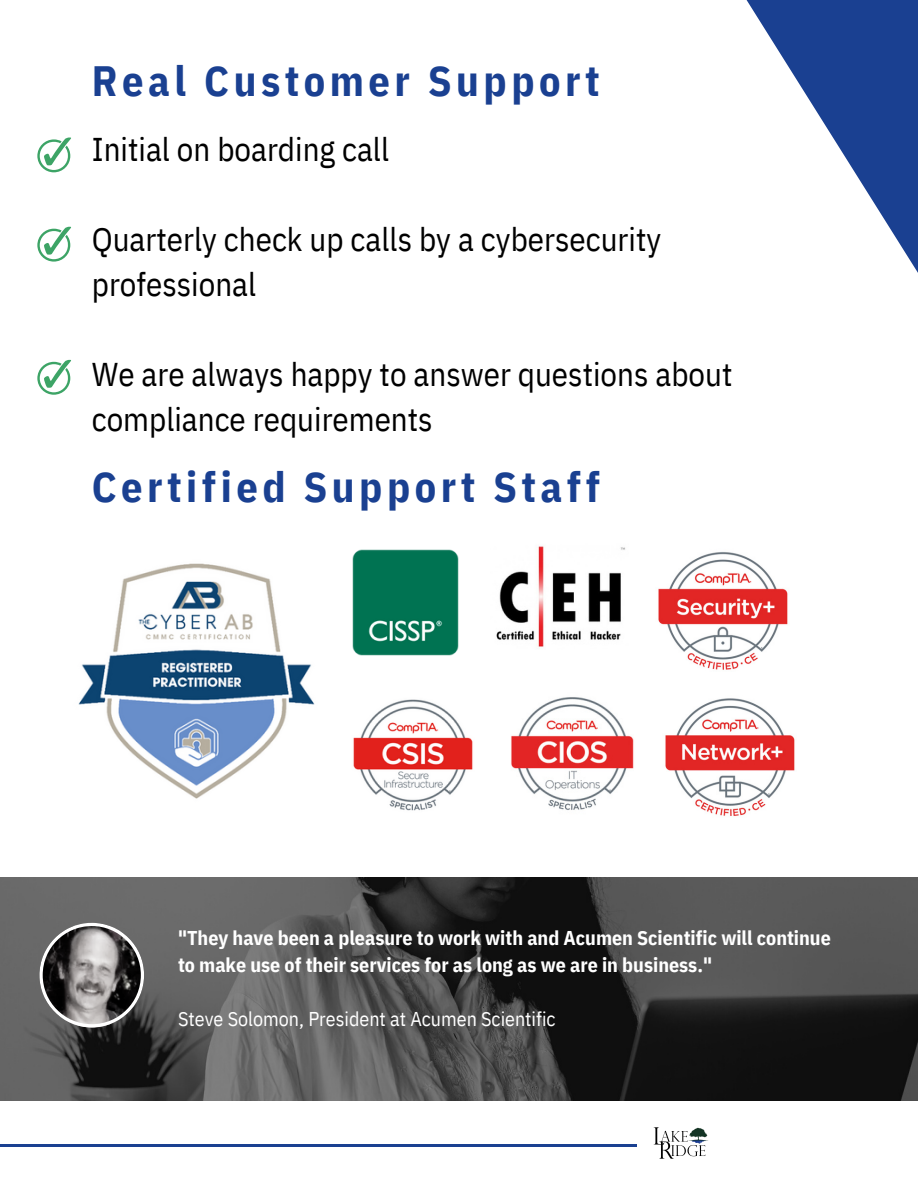
<style>
.page{position:relative;width:918px;height:1188px;background:#fff}
.page>*{position:absolute;margin:0;border:0;box-sizing:border-box;transform-origin:0 0}
.t1{font:700 42.3px "IBM Plex Sans Cond";letter-spacing:.105em;color:#1a4091}
.t2{font:32.85px/45px "IBM Plex Sans Cond";color:#000}
.t3{font:700 19.95px/27px "IBM Plex Sans Cond";color:#fff}
.t4{font:19.95px "IBM Plex Sans Cond";color:#fff}
</style>
<div class="page">
<svg style="left:746px;top:0;width:172px;height:273px"></svg>
<hr style="left:0;top:1145px;width:637px;height:2px;background:#1a4091">
<img style="left:653px;top:1127px;width:55px;height:32px">
<img style="left:0;top:878px;width:918px;height:222px">
<img style="left:78px;top:563px;width:237px;height:236px">
<img style="left:496px;top:546px;width:129px;height:101px">
<img style="left:511px;top:697px;width:123px;height:113px">
<img style="left:665px;top:698px;width:130px;height:118px">
<img style="left:658px;top:552px;width:130px;height:118px">
<img style="left:353px;top:550px;width:106px;height:105px">
<img style="left:353px;top:699px;width:120px;height:112px">
<svg style="left:37px;top:138px;width:34px;height:34px"></svg>
<svg style="left:37px;top:227px;width:34px;height:35px"></svg>
<svg style="left:37px;top:360px;width:34px;height:35px"></svg>
<svg style="left:39px;top:923px;width:105px;height:104px;background:#727170"></svg>
<p class="t1" style="left:92px;top:53px;width:509px">Real Customer Support</p>
<p class="t2" style="left:92px;top:126px;width:299px">Initial on boarding call</p>
<p class="t2" style="left:92px;top:216px;width:571px">Quarterly check up calls by a cybersecurity professional</p>
<p class="t2" style="left:92px;top:351px;width:642px">We are always happy to answer questions about compliance requirements</p>
<p class="t1" style="left:92px;top:459px;width:510px">Certified Support Staff</p>
<p class="t3" style="left:178px;top:924px;width:654px">"They have been a pleasure to work with and Acumen Scientific will continue to make use of their services for as long as we are in business."</p>
<p class="t4" style="left:178px;top:1005px;width:379px">Steve Solomon, President at Acumen Scientific</p>
</div>
